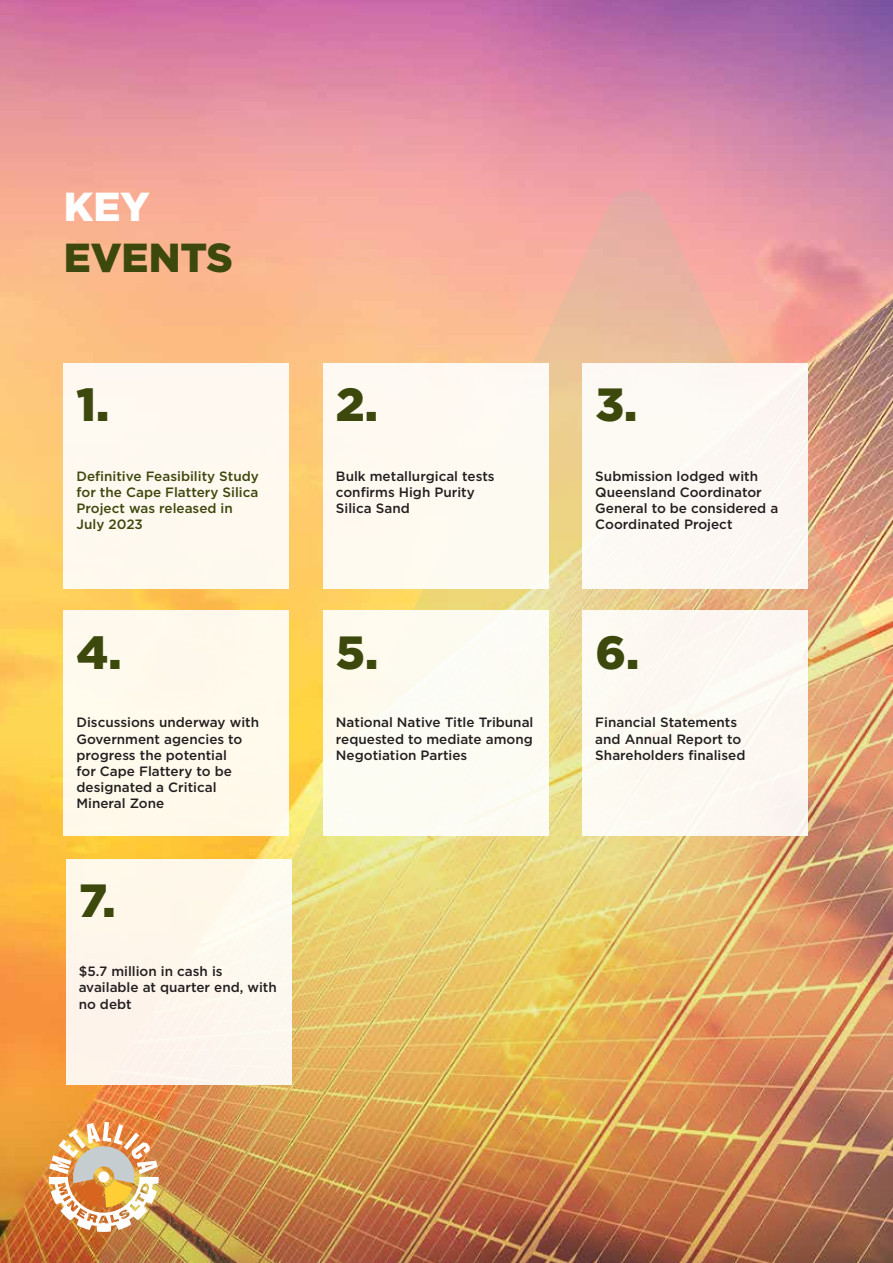
<style>
.page{position:relative;width:893px;height:1263px;background:#fff}
.page>*{position:absolute;margin:0;border:0;box-sizing:border-box;transform-origin:0 0}
.t1{font:900 46.5px "Gotham";color:#3d480d}
.t2{font:900 40.5px "Gotham";color:#3d480d}
.t3{font:900 40.5px "Gotham";color:#fff}
.t4{font:500 13.5px/16.2px "Gotham";color:#231f20}
.t5{font:500 13.5px/16.2px "Gotham";color:#3d480d}
</style>
<div class="page">
<img style="left:0;top:0;width:893px;height:1263px">
<img style="left:85px;top:185px;width:808px;height:1078px">
<div style="left:64px;top:364px;width:225px;height:225px;background:#fef9f0"></div>
<div style="left:323px;top:364px;width:226px;height:225px;background:#fefaf1"></div>
<div style="left:64px;top:610px;width:225px;height:226px;background:#fffaeb"></div>
<div style="left:66px;top:859px;width:225px;height:225px;background:#fef7eb"></div>
<div style="left:583px;top:364px;width:225px;height:225px;background:#fcf8f3"></div>
<div style="left:583px;top:610px;width:225px;height:226px;background:#fcf8f1"></div>
<div style="left:323px;top:610px;width:226px;height:226px;background:#fcfcf3"></div>
<img style="left:49px;top:1122px;width:110px;height:110px">
<h2 class="t3" style="left:64px;top:178px;width:87px">KEY</h2>
<h2 class="t2" style="left:64px;top:230px;width:171px">EVENTS</h2>
<h1 class="t1" style="left:77px;top:372px;width:34px">1.</h1>
<h1 class="t1" style="left:336px;top:372px;width:44px">2.</h1>
<p class="t5" style="left:77px;top:468px;width:184px">Definitive Feasibility Study for the Cape Flattery Silica<br>Project was released in<br>July 2023</p>
<p class="t4" style="left:336px;top:468px;width:160px">Bulk metallurgical tests confirms High Purity<br>Silica Sand</p>
<h1 class="t1" style="left:595px;top:372px;width:44px">3.</h1>
<p class="t4" style="left:595px;top:468px;width:184px">Submission lodged with<br>Queensland Coordinator<br>General to be considered a<br>Coordinated Project</p>
<h1 class="t1" style="left:77px;top:620px;width:47px">4.</h1>
<h1 class="t1" style="left:595px;top:620px;width:45px">6.</h1>
<h1 class="t1" style="left:336px;top:620px;width:44px">5.</h1>
<p class="t4" style="left:77px;top:714px;width:184px">Discussions underway with<br>Government agencies to progress the potential<br>for Cape Flattery to be designated a Critical<br>Mineral Zone</p>
<h1 class="t1" style="left:79px;top:869px;width:39px">7.</h1>
<p class="t4" style="left:79px;top:963px;width:200px">$5.7 million in cash is available at quarter end, with no debt</p>
<p class="t4" style="left:336px;top:714px;width:199px;text-align:justify">National Native Title Tribunal requested to mediate among Negotiation Parties</p>
<p class="t4" style="left:595px;top:714px;width:152px">Financial Statements and Annual Report to<br>Shareholders finalised</p>
</div>
